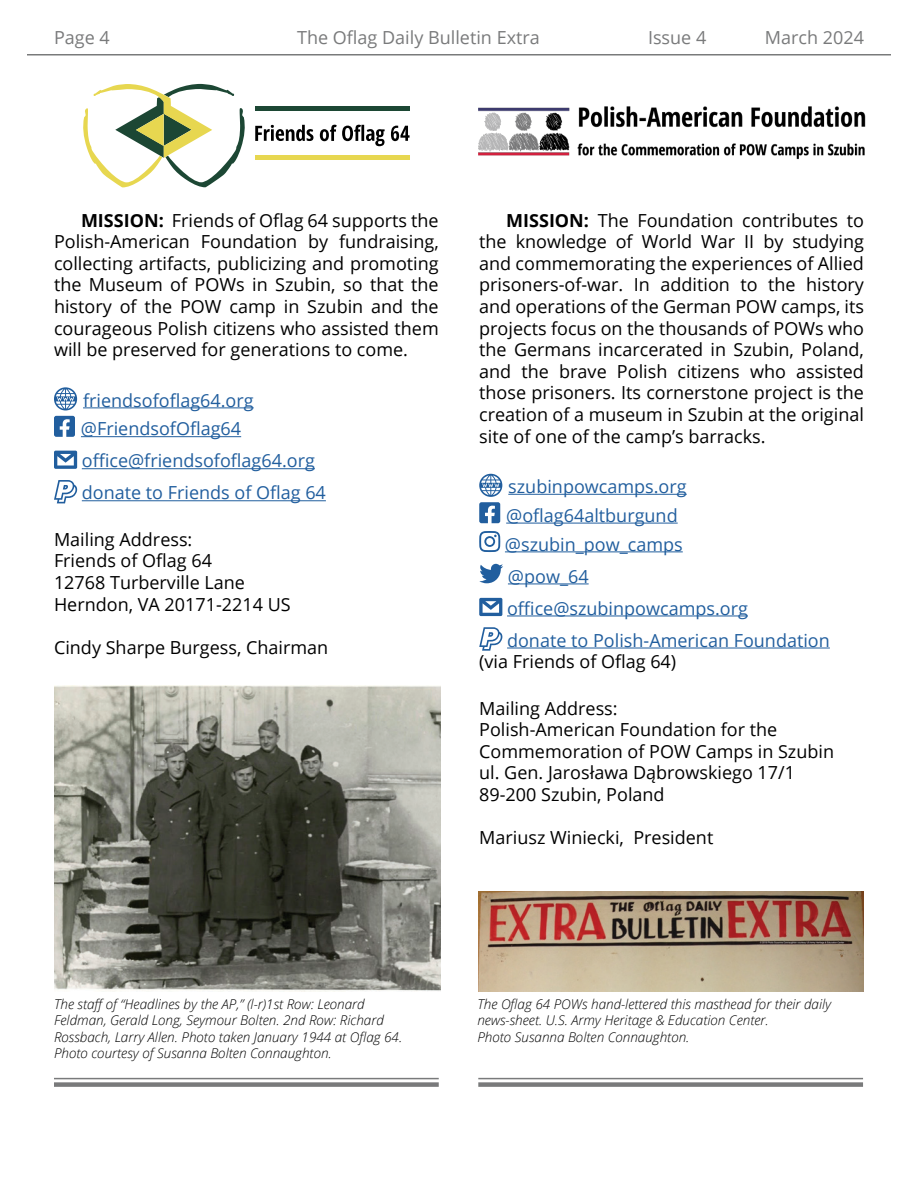
<style>
.page{position:relative;width:918px;height:1188px;background:#fff}
.page>*{position:absolute;margin:0;border:0;box-sizing:border-box;transform-origin:0 0}
.t1{font:18px/21.6px "Open Sans";color:#000;text-align:justify}
.t2{font:18px/28.8px "Open Sans";color:#215e9e}
.t3{font:18px "Open Sans";color:#797a7b}
.t4{font:italic 300 13.5px/16.2px "Open Sans";color:#000}
.s1{font-weight:700}
</style>
<div class="page">
<hr style="left:27px;top:54px;width:864px;height:2px;background:#797a7b">
<hr style="left:83px;top:407px;width:171px;height:1px;background:#215e9e">
<hr style="left:81px;top:436px;width:160px;height:1px;background:#215e9e">
<hr style="left:82px;top:468px;width:233px;height:1px;background:#215e9e">
<hr style="left:82px;top:500px;width:244px;height:1px;background:#215e9e">
<svg style="left:54px;top:387px;width:23px;height:23px"></svg>
<svg style="left:54px;top:416px;width:21px;height:21px"></svg>
<svg style="left:54px;top:451px;width:23px;height:18px"></svg>
<svg style="left:54px;top:480px;width:23px;height:23px"></svg>
<hr style="left:508px;top:494px;width:179px;height:1px;background:#215e9e">
<hr style="left:506px;top:523px;width:172px;height:1px;background:#215e9e">
<hr style="left:505px;top:551px;width:178px;height:1px;background:#215e9e">
<hr style="left:508px;top:583px;width:81px;height:1px;background:#215e9e">
<hr style="left:507px;top:616px;width:241px;height:1px;background:#215e9e">
<hr style="left:507px;top:648px;width:323px;height:1px;background:#215e9e">
<svg style="left:479px;top:474px;width:23px;height:49px"></svg>
<svg style="left:479px;top:531px;width:21px;height:21px"></svg>
<svg style="left:479px;top:564px;width:24px;height:19px"></svg>
<svg style="left:479px;top:598px;width:23px;height:18px"></svg>
<svg style="left:479px;top:627px;width:23px;height:24px"></svg>
<img style="left:54px;top:686px;width:387px;height:305px">
<img style="left:478px;top:891px;width:385px;height:100px">
<img style="left:478px;top:106px;width:387px;height:54px">
<svg style="left:83px;top:84px;width:162px;height:103px"></svg>
<hr style="left:255px;top:155px;width:155px;height:4px;background:#e7d750">
<hr style="left:255px;top:107px;width:155px;height:4px;background:#1c4734">
<svg style="left:255px;top:125px;width:155px;height:21px"></svg>
<hr style="left:54px;top:1078px;width:385px;height:1px;background:#797a7b">
<div style="left:54px;top:1082px;width:385px;height:5px;background:#797a7b"></div>
<hr style="left:478px;top:1078px;width:385px;height:1px;background:#797a7b">
<div style="left:478px;top:1082px;width:385px;height:5px;background:#797a7b"></div>
<p class="t3" style="left:54px;top:25px;width:57px">Page 4</p>
<p class="t3" style="left:297px;top:25px;width:244px">The Oflag Daily Bulletin Extra</p>
<p class="t3" style="left:648px;top:25px;width:60px">Issue 4</p>
<p class="t3" style="left:765px;top:25px;width:101px">March 2024</p>
<p class="t1" style="left:54px;top:209px;width:386px;text-indent:27px"><span class="s1">MISSION:</span> Friends of Oflag 64 supports the Polish-American Foundation by fundraising, collecting artifacts, publicizing and promoting the Museum of POWs in Szubin, so that the history of the POW camp in Szubin and the courageous Polish citizens who assisted them will be preserved for generations to come.</p>
<p class="t2" style="left:81px;top:385px;width:174px">friendsofoflag64.org @FriendsofOflag64</p>
<p class="t2" style="left:82px;top:444px;width:246px;line-height:32.1px">office@friendsofoflag64.org donate to Friends of Oflag 64</p>
<p class="t1" style="left:54px;top:528px;width:238px;text-align:left">Mailing Address:<br>Friends of Oflag 64<br>12768 Turberville Lane<br>Herndon, VA 20171-2214 US</p>
<p class="t1" style="left:54px;top:636px;width:276px">Cindy Sharpe Burgess, Chairman</p>
<p class="t1" style="left:479px;top:209px;width:386px;text-indent:27px"><span class="s1">MISSION:</span> The Foundation contributes to the knowledge of World War II by studying and commemorating the experiences of Allied prisoners-of-war. In addition to the history and operations of the German POW camps, its projects focus on the thousands of POWs who the Germans incarcerated in Szubin, Poland, and the brave Polish citizens who assisted those prisoners. Its cornerstone project is the creation of a museum in Szubin at the original site of one of the camp’s barracks.</p>
<p class="t2" style="left:505px;top:472px;width:183px">szubinpowcamps.org @oflag64altburgund @szubin_pow_camps</p>
<p class="t2" style="left:507px;top:560px;width:324px;line-height:32.1px">@pow_64 office@szubinpowcamps.org<br>donate to Polish-American Foundation</p>
<p class="t1" style="left:479px;top:650px;width:199px">(via Friends of Oflag 64)</p>
<p class="t1" style="left:479px;top:697px;width:356px;text-align:left">Mailing Address:<br>Polish-American Foundation for the<br>Commemoration of POW Camps in Szubin ul. Gen. Jarosława Dąbrowskiego 17/1<br>89-200 Szubin, Poland</p>
<p class="t1" style="left:479px;top:826px;width:236px">Mariusz Winiecki, President</p>
<p class="t4" style="left:54px;top:996px;width:350px">The staff of “Headlines by the AP,” (l-r)1st Row: Leonard Feldman, Gerald Long, Seymour Bolten. 2nd Row: Richard Rossbach, Larry Allen. Photo taken January 1944 at Oflag 64.<br>Photo courtesy of Susanna Bolten Connaughton.</p>
<p class="t4" style="left:477px;top:996px;width:356px">The Oflag 64 POWs hand-lettered this masthead for their daily news-sheet. U.S. Army Heritage &amp; Education Center.<br>Photo Susanna Bolten Connaughton.</p>
</div>
